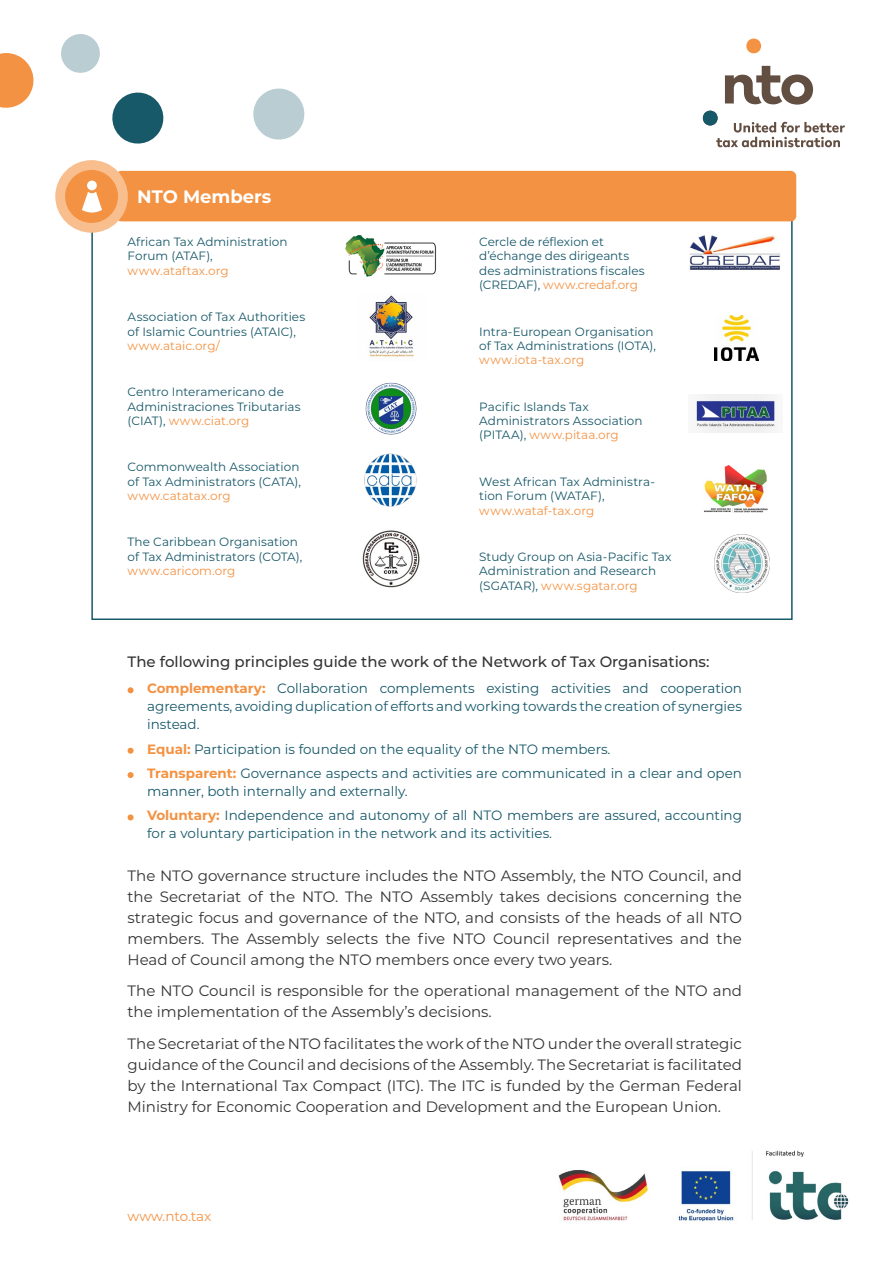
<style>
.page{position:relative;width:893px;height:1263px;background:#fff}
.page>*{position:absolute;margin:0;border:0;box-sizing:border-box;transform-origin:0 0}
.t1{font:700 18px "Montserrat";color:#fff}
.t2{font:15px/21px "Montserrat";color:#333;text-align:justify}
.t3{font:500 15px "Montserrat";color:#333}
.t4{font:13.5px/18px "Montserrat";color:#175869}
.t5{font:13.5px "Montserrat";color:#f39242}
.t6{font:12px/14.4px "Montserrat";color:#175869}
.t7{font:12px "Montserrat";letter-spacing:.005em;color:#f39242}
.s1{color:#f39242}
.s2{font-weight:700;color:#f39242}
</style>
<div class="page">
<svg style="left:128px;top:687px;width:6px;height:6px"></svg>
<svg style="left:128px;top:748px;width:6px;height:6px"></svg>
<svg style="left:128px;top:772px;width:6px;height:6px"></svg>
<svg style="left:128px;top:814px;width:6px;height:6px"></svg>
<div style="left:116px;top:171px;width:680px;height:50px;background:#f39242;border-radius:6px"></div>
<div style="left:55px;top:160px;width:73px;height:73px;background:#f8be8e;border-radius:50%"></div>
<div style="left:65px;top:170px;width:53px;height:53px;background:#f39242;border-radius:50%"></div>
<div style="left:87px;top:181px;width:10px;height:9px;background:#fff;border-radius:50%"></div>
<svg style="left:82px;top:192px;width:20px;height:21px"></svg>
<img style="left:345px;top:235px;width:91px;height:42px">
<img style="left:369px;top:295px;width:45px;height:62px">
<img style="left:365px;top:383px;width:52px;height:51px">
<img style="left:364px;top:454px;width:53px;height:53px">
<img style="left:362px;top:530px;width:58px;height:58px">
<img style="left:690px;top:235px;width:91px;height:35px">
<img style="left:714px;top:315px;width:44px;height:46px">
<img style="left:696px;top:394px;width:79px;height:39px">
<img style="left:704px;top:466px;width:64px;height:47px">
<svg style="left:61px;top:34px;width:39px;height:39px"></svg>
<svg style="left:112px;top:92px;width:52px;height:52px"></svg>
<svg style="left:0;top:53px;width:34px;height:55px"></svg>
<svg style="left:253px;top:88px;width:52px;height:52px"></svg>
<svg style="left:746px;top:39px;width:15px;height:14px"></svg>
<svg style="left:725px;top:66px;width:88px;height:39px"></svg>
<svg style="left:703px;top:111px;width:142px;height:36px"></svg>
<img style="left:558px;top:1150px;width:291px;height:72px">
<img style="left:715px;top:535px;width:55px;height:57px">
<p class="t1" style="left:137px;top:184px;width:136px">NTO Members</p>
<p class="t6" style="left:128px;top:234px;width:162px">African Tax Administration<br>Forum (ATAF),</p>
<p class="t7" style="left:128px;top:262px;width:103px">www.ataftax.org</p>
<p class="t6" style="left:128px;top:309px;width:179px">Association of Tax Authorities of Islamic Countries (ATAIC),</p>
<p class="t7" style="left:128px;top:337px;width:94px">www.ataic.org/</p>
<p class="t6" style="left:128px;top:384px;width:175px">Centro Interamericano de<br>Administraciones Tributarias (CIAT), <span class="s1">www.ciat.org</span></p>
<p class="t6" style="left:128px;top:459px;width:175px">Commonwealth Association of Tax Administrators (CATA),</p>
<p class="t7" style="left:128px;top:488px;width:105px">www.catatax.org</p>
<p class="t6" style="left:128px;top:534px;width:176px">The Caribbean Organisation of Tax Administrators (COTA),</p>
<p class="t7" style="left:128px;top:563px;width:109px">www.caricom.org</p>
<p class="t6" style="left:479px;top:234px;width:167px">Cercle de réflexion et d’échange des dirigeants des administrations fiscales (CREDAF), <span class="s1">www.credaf.org</span></p>
<p class="t6" style="left:479px;top:324px;width:178px">Intra-European Organisation of Tax Administrations (IOTA),</p>
<p class="t7" style="left:479px;top:352px;width:107px">www.iota-tax.org</p>
<p class="t6" style="left:479px;top:399px;width:165px">Pacific Islands Tax<br>Administrators Association (PITAA), <span class="s1">www.pitaa.org</span></p>
<p class="t6" style="left:479px;top:474px;width:177px">West African Tax Administra&shy;tion Forum (WATAF),</p>
<p class="t7" style="left:479px;top:502px;width:117px">www.wataf-tax.org</p>
<p class="t6" style="left:479px;top:549px;width:194px">Study Group on Asia-Pacific Tax<br>Administration and Research (SGATAR), <span class="s1">www.sgatar.org</span></p>
<p class="t3" style="left:128px;top:651px;width:583px">The following principles guide the work of the Network of Tax Organisations:</p>
<p class="t4" style="left:147px;top:679px;width:596px;text-align:justify"><span class="s2">Complementary:</span> Collaboration complements existing activities and cooperation agreements, avoiding duplication of efforts and working towards the creation of synergies instead.</p>
<p class="t4" style="left:147px;top:736px;width:596px;line-height:24.5px"><span class="s2">Equal:</span> Participation is founded on the equality of the NTO members.<br><span class="s2">Transparent:</span> Governance aspects and activities are communicated in a clear and open</p>
<p class="t4" style="left:147px;top:778px;width:596px;line-height:24.5px">manner, both internally and externally.<br><span class="s2">Voluntary:</span> Independence and autonomy of all NTO members are assured, accounting</p>
<p class="t4" style="left:147px;top:824px;width:407px">for a voluntary participation in the network and its activities.</p>
<p class="t2" style="left:128px;top:864px;width:616px">The NTO governance structure includes the NTO Assembly, the NTO Council, and the Secretariat of the NTO. The NTO Assembly takes decisions concerning the strategic focus and governance of the NTO, and consists of the heads of all NTO members. The Assembly selects the five NTO Council representatives and the Head of Council among the NTO members once every two years.</p>
<p class="t2" style="left:128px;top:980px;width:616px">The NTO Council is responsible for the operational management of the NTO and the implementation of the Assembly’s decisions.</p>
<p class="t2" style="left:128px;top:1033px;width:616px">The Secretariat of the NTO facilitates the work of the NTO under the overall strategic guidance of the Council and decisions of the Assembly. The Secretariat is facilitated by the International Tax Compact (ITC). The ITC is funded by the German Federal Ministry for Economic Cooperation and Development and the European Union.</p>
<p class="t5" style="left:128px;top:1207px;width:85px">www.nto.tax</p>
</div>
